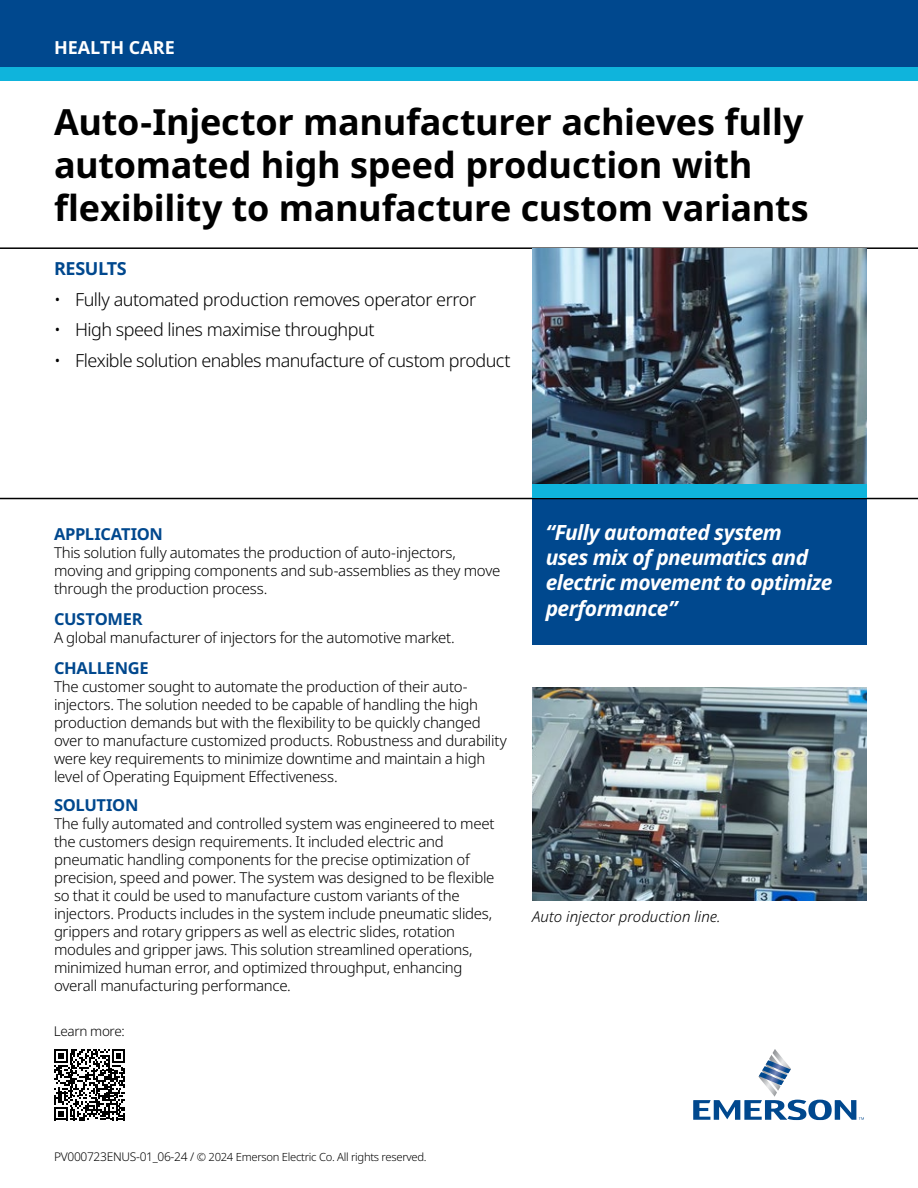
<style>
.page{position:relative;width:918px;height:1188px;background:#fff}
.page>*{position:absolute;margin:0;border:0;box-sizing:border-box;transform-origin:0 0}
.t1{font:700 36px/43.2px "Noto Sans";letter-spacing:-.01em;color:#000}
.t2{font:italic 700 21px/25.2px "Noto Sans";letter-spacing:-.03em;color:#fff}
.t3{font:300 18px "Noto Sans";letter-spacing:-.03em;color:#000}
.t4{font:700 18px "Noto Sans";color:#fff}
.t5{font:700 18px "Noto Sans";letter-spacing:-.02em;color:#00488e}
.t6{font:700 16.5px "Noto Sans";letter-spacing:-.02em;color:#00488e}
.t7{font:300 15px/18px "Noto Sans";letter-spacing:-.02em;color:#000}
.t8{font:italic 300 15px "Noto Sans";color:#000}
.t9{font:300 13.5px "Noto Sans";letter-spacing:-.025em;color:#000}
.t10{font:300 11.25px "Noto Sans";letter-spacing:-.025em;color:#000}
.s1{font-size:12px}
</style>
<div class="page">
<div style="left:0;top:0;width:918px;height:68px;background:#00488e"></div>
<div style="left:0;top:68px;width:918px;height:13px;background:#0fb4dc"></div>
<hr style="left:0;top:247px;width:918px;height:2px;background:#000">
<svg style="left:693px;top:1049px;width:171px;height:71px"></svg>
<div style="left:532px;top:498px;width:335px;height:146px;background:#00488e"></div>
<img style="left:532px;top:249px;width:335px;height:235px">
<hr style="left:0;top:498px;width:918px;height:1px;background:#000">
<div style="left:532px;top:484px;width:335px;height:14px;background:#0fb4dc"></div>
<img style="left:532px;top:687px;width:335px;height:213px">
<svg style="left:54px;top:1049px;width:71px;height:71px"></svg>
<p class="t4" style="left:54px;top:38px;width:122px">HEALTH CARE</p>
<p class="t1" style="left:54px;top:101px;width:756px">Auto-Injector manufacturer achieves fully automated high speed production with flexibility to manufacture custom variants</p>
<p class="t5" style="left:54px;top:258px;width:74px">RESULTS</p>
<p class="t3" style="left:54px;top:289px;width:424px">• Fully automated production removes operator error</p>
<p class="t3" style="left:54px;top:320px;width:322px">• High speed lines maximise throughput</p>
<p class="t3" style="left:54px;top:350px;width:458px">• Flexible solution enables manufacture of custom product</p>
<p class="t6" style="left:54px;top:525px;width:111px">APPLICATION</p>
<p class="t7" style="left:54px;top:544px;width:448px">This solution fully automates the production of auto-injectors, moving and gripping components and sub-assemblies as they move through the production process.</p>
<p class="t6" style="left:54px;top:610px;width:90px">CUSTOMER</p>
<p class="t7" style="left:54px;top:629px;width:402px">A global manufacturer of injectors for the automotive market.</p>
<p class="t6" style="left:54px;top:659px;width:96px">CHALLENGE</p>
<p class="t7" style="left:54px;top:678px;width:454px">The customer sought to automate the production of their auto&shy;injectors. The solution needed to be capable of handling the high production demands but with the flexibility to be quickly changed over to manufacture customized products. Robustness and durability were key requirements to minimize downtime and maintain a high level of Operating Equipment Effectiveness.</p>
<p class="t6" style="left:54px;top:796px;width:86px">SOLUTION</p>
<p class="t7" style="left:54px;top:815px;width:442px">The fully automated and controlled system was engineered to meet the customers design requirements. It included electric and pneumatic handling components for the precise optimization of precision, speed and power. The system was designed to be flexible so that it could be used to manufacture custom variants of the injectors. Products includes in the system include pneumatic slides, grippers and rotary grippers as well as electric slides, rotation modules and gripper jaws. This solution streamlined operations, minimized human error, and optimized throughput, enhancing overall manufacturing performance.</p>
<p class="t9" style="left:54px;top:1024px;width:72px">Learn more:</p>
<p class="t2" style="left:546px;top:520px;width:288px">“Fully automated system<br>uses mix of pneumatics and electric movement to optimize performance”</p>
<p class="t8" style="left:532px;top:906px;width:190px">Auto injector production line.</p>
<p class="t10" style="left:54px;top:1151px;width:374px"><span class="s1">PV000723ENUS-01_06-24 /</span> © 2024 Emerson Electric Co. All rights reserved.</p>
</div>
